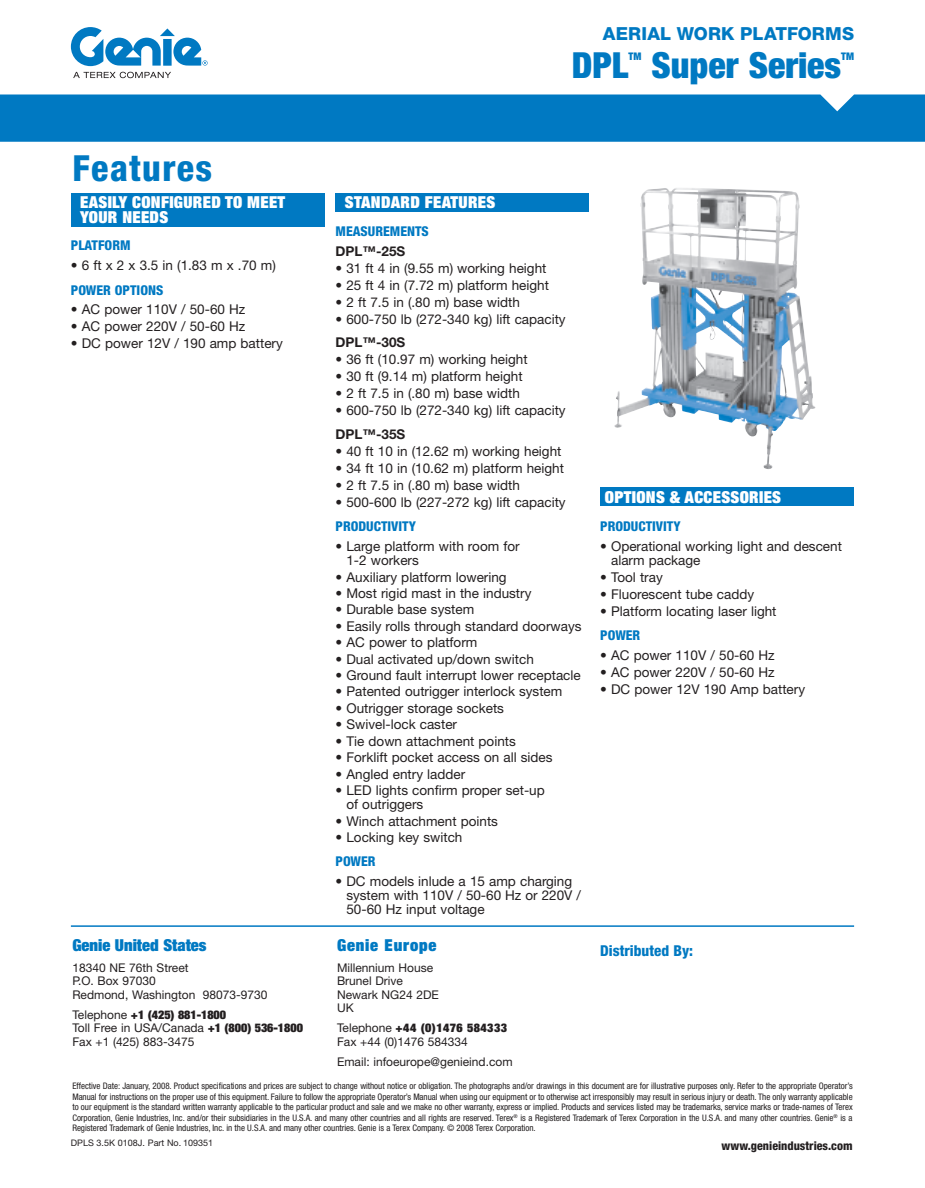
<style>
.page{position:relative;width:925px;height:1188px;background:#fff}
.page>*{position:absolute;margin:0;border:0;box-sizing:border-box;transform-origin:0 0}
.t1{font:900 condensed 36px "Helvetica Neue LT Std";color:#0079c2}
.t2{font:800 condensed 36px "Helvetica Neue LT Std";letter-spacing:.04em;color:#0079c2}
.t3{font:800 18px "Helvetica Neue LT Std";letter-spacing:.01em;color:#0079c2}
.t4{font:900 condensed 16.5px/15px "Helvetica Neue LT Std";letter-spacing:.02em;color:#fff}
.t5{font:900 condensed 16.5px "Helvetica Neue LT Std";color:#0079c2}
.t6{font:900 condensed 16.5px "Helvetica Neue LT Std";letter-spacing:.05em;color:#0079c2}
.t7{font:800 condensed 15px "Helvetica Neue LT Std";color:#0079c2}
.t8{font:13.5px/14.2px "Helvetica Neue LT Std";color:#231f20}
.t9{font:800 condensed 13.5px "Helvetica Neue LT Std";color:#0079c2}
.t10{font:700 13.5px "Helvetica Neue LT Std";color:#231f20}
.t11{font:12px/13.5px "Helvetica Neue LT Std";color:#231f20}
.t12{font:800 condensed 12px "Helvetica Neue LT Std";color:#231f20}
.t13{font:900 condensed 10.5px "Helvetica Neue LT Std";color:#0079c2}
.t14{font:condensed 9px/10.5px "Helvetica Neue LT Std";letter-spacing:-.005em;color:#231f20;text-align:justify}
.t15{font:9px "Helvetica Neue LT Std";color:#231f20}
.s1{font-weight:900;font-stretch:condensed}
</style>
<div class="page">
<img style="left:614px;top:191px;width:202px;height:278px">
<div style="left:600px;top:487px;width:254px;height:19px;background:#0079c2"></div>
<hr style="left:71px;top:925px;width:783px;height:2px;background:#0079c2">
<div style="left:335px;top:193px;width:254px;height:18px;background:#0079c2"></div>
<div style="left:71px;top:193px;width:254px;height:34px;background:#0079c2"></div>
<svg style="left:73px;top:72px;width:98px;height:6px"></svg>
<svg style="left:71px;top:27px;width:137px;height:39px"></svg>
<div style="left:0;top:95px;width:925px;height:47px;background:#0079c2"></div>
<h2 class="t3" style="left:603px;top:23px;width:253px">AERIAL WORK PLATFORMS</h2>
<h1 class="t2" style="left:72px;top:146px;width:141px">Features</h1>
<p class="t4" style="left:80px;top:194px;width:207px">EASILY CONFIGURED TO MEET<br>YOUR NEEDS</p>
<p class="t9" style="left:71px;top:237px;width:61px">PLATFORM</p>
<p class="t8" style="left:71px;top:258px;width:206px">• 6 ft x 2 x 3.5 in (1.83 m x .70 m)</p>
<p class="t9" style="left:71px;top:281px;width:94px">POWER OPTIONS</p>
<p class="t8" style="left:71px;top:302px;width:176px">• AC power 110V / 50-60 Hz</p>
<p class="t8" style="left:71px;top:319px;width:176px">• AC power 220V / 50-60 Hz</p>
<p class="t8" style="left:71px;top:336px;width:213px">• DC power 12V / 190 amp battery</p>
<p class="t5" style="left:72px;top:935px;width:136px">Genie United States</p>
<p class="t11" style="left:72px;top:960px;width:197px">18340 NE 76th Street<br>P.O. Box 97030<br>Redmond, Washington 98073-9730</p>
<p class="t11" style="left:72px;top:1008px;width:232px">Telephone <span class="s1">+1 (425) 881-1800<br></span>Toll Free in USA/Canada <span class="s1">+1 (800) 536-1800<br></span>Fax +1 (425) 883-3475</p>
<p class="t4" style="left:345px;top:194px;width:152px">STANDARD FEATURES</p>
<h1 class="t1" style="left:572px;top:43px;width:58px">DPL</h1>
<p class="t13" style="left:628px;top:50px;width:14px">TM</p>
<h1 class="t1" style="left:651px;top:43px;width:191px">Super Series</h1>
<p class="t13" style="left:841px;top:50px;width:14px">TM</p>
<p class="t9" style="left:335px;top:223px;width:95px">MEASUREMENTS</p>
<p class="t10" style="left:335px;top:243px;width:71px">DPL™-25S</p>
<p class="t8" style="left:335px;top:261px;width:212px">• 31 ft 4 in (9.55 m) working height</p>
<p class="t8" style="left:335px;top:278px;width:215px">• 25 ft 4 in (7.72 m) platform height</p>
<p class="t8" style="left:335px;top:295px;width:186px">• 2 ft 7.5 in (.80 m) base width</p>
<p class="t8" style="left:335px;top:312px;width:232px">• 600-750 lb (272-340 kg) lift capacity</p>
<p class="t10" style="left:335px;top:334px;width:71px">DPL™-30S</p>
<p class="t8" style="left:335px;top:352px;width:194px">• 36 ft (10.97 m) working height</p>
<p class="t8" style="left:335px;top:369px;width:189px">• 30 ft (9.14 m) platform height</p>
<p class="t8" style="left:335px;top:386px;width:186px">• 2 ft 7.5 in (.80 m) base width</p>
<p class="t8" style="left:335px;top:403px;width:232px">• 600-750 lb (272-340 kg) lift capacity</p>
<p class="t10" style="left:335px;top:426px;width:71px">DPL™-35S</p>
<p class="t8" style="left:335px;top:444px;width:227px">• 40 ft 10 in (12.62 m) working height</p>
<p class="t8" style="left:335px;top:461px;width:230px">• 34 ft 10 in (10.62 m) platform height</p>
<p class="t8" style="left:335px;top:478px;width:186px">• 2 ft 7.5 in (.80 m) base width</p>
<p class="t8" style="left:335px;top:495px;width:232px">• 500-600 lb (227-272 kg) lift capacity</p>
<p class="t9" style="left:335px;top:518px;width:82px">PRODUCTIVITY</p>
<p class="t8" style="left:346px;top:539px;width:175px;text-indent:-11px">• Large platform with room for<br>1-2 workers</p>
<p class="t8" style="left:335px;top:569px;width:173px">• Auxiliary platform lowering</p>
<p class="t8" style="left:335px;top:586px;width:197px">• Most rigid mast in the industry</p>
<p class="t8" style="left:335px;top:602px;width:140px">• Durable base system</p>
<p class="t8" style="left:335px;top:619px;width:247px">• Easily rolls through standard doorways</p>
<p class="t8" style="left:335px;top:635px;width:143px">• AC power to platform</p>
<p class="t8" style="left:335px;top:652px;width:200px">• Dual activated up/down switch</p>
<p class="t8" style="left:335px;top:668px;width:247px">• Ground fault interrupt lower receptacle</p>
<p class="t8" style="left:335px;top:684px;width:228px">• Patented outrigger interlock system</p>
<p class="t8" style="left:335px;top:701px;width:170px">• Outrigger storage sockets</p>
<p class="t8" style="left:335px;top:717px;width:123px">• Swivel-lock caster</p>
<p class="t8" style="left:335px;top:734px;width:182px">• Tie down attachment points</p>
<p class="t8" style="left:335px;top:750px;width:219px">• Forklift pocket access on all sides</p>
<p class="t8" style="left:335px;top:766px;width:131px">• Angled entry ladder</p>
<p class="t8" style="left:346px;top:783px;width:200px;text-indent:-11px">• LED lights confirm proper set-up of outriggers</p>
<p class="t8" style="left:335px;top:813px;width:164px">• Winch attachment points</p>
<p class="t8" style="left:335px;top:830px;width:128px">• Locking key switch</p>
<p class="t9" style="left:335px;top:853px;width:42px">POWER</p>
<p class="t8" style="left:346px;top:873px;width:236px;text-indent:-11px">• DC models inlude a 15 amp charging system with 110V / 50-60 Hz or 220V /<br>50-60 Hz input voltage</p>
<p class="t6" style="left:337px;top:935px;width:101px">Genie Europe</p>
<p class="t11" style="left:337px;top:960px;width:103px">Millennium House<br>Brunel Drive<br>Newark NG24 2DE<br>UK</p>
<p class="t11" style="left:337px;top:1021px;width:171px">Telephone <span class="s1">+44 (0)1476 584333<br></span>Fax +44 (0)1476 584334</p>
<p class="t11" style="left:337px;top:1055px;width:177px">Email: infoeurope@genieind.com</p>
<p class="t4" style="left:605px;top:489px;width:178px">OPTIONS &amp; ACCESSORIES</p>
<p class="t9" style="left:600px;top:518px;width:82px">PRODUCTIVITY</p>
<p class="t8" style="left:611px;top:538px;width:232px;text-indent:-11px">• Operational working light and descent alarm package</p>
<p class="t8" style="left:600px;top:570px;width:64px">• Tool tray</p>
<p class="t8" style="left:600px;top:587px;width:155px">• Fluorescent tube caddy</p>
<p class="t8" style="left:600px;top:604px;width:178px">• Platform locating laser light</p>
<p class="t9" style="left:600px;top:627px;width:42px">POWER</p>
<p class="t8" style="left:600px;top:648px;width:176px">• AC power 110V / 50-60 Hz</p>
<p class="t8" style="left:600px;top:665px;width:176px">• AC power 220V / 50-60 Hz</p>
<p class="t8" style="left:600px;top:682px;width:206px">• DC power 12V 190 Amp battery</p>
<p class="t7" style="left:600px;top:942px;width:94px">Distributed By:</p>
<p class="t14" style="left:72px;top:1081px;width:782px">Effective Date: January, 2008. Product specifications and prices are subject to change without notice or obligation. The photographs and/or drawings in this document are for illustrative purposes only. Refer to the appropriate Operator’s Manual for instructions on the proper use of this equipment. Failure to follow the appropriate Operator’s Manual when using our equipment or to otherwise act irresponsibly may result in serious injury or death. The only warranty applicable to our equipment is the standard written warranty applicable to the particular product and sale and we make no other warranty, express or implied. Products and services listed may be trademarks, service marks or trade-names of Terex Corporation, Genie Industries, Inc. and/or their subsidiaries in the U.S.A. and many other countries and all rights are reserved. Terex<sup>®</sup> is a Registered Trademark of Terex Corporation in the U.S.A. and many other countries. Genie<sup>®</sup> is a Registered Trademark of Genie Industries, Inc. in the U.S.A. and many other countries. Genie is a Terex Company. © 2008 Terex Corporation.</p>
<p class="t15" style="left:71px;top:1138px;width:144px">DPLS 3.5K 0108J. Part No. 109351</p>
<p class="t12" style="left:721px;top:1138px;width:132px">www.genieindustries.com</p>
</div>
